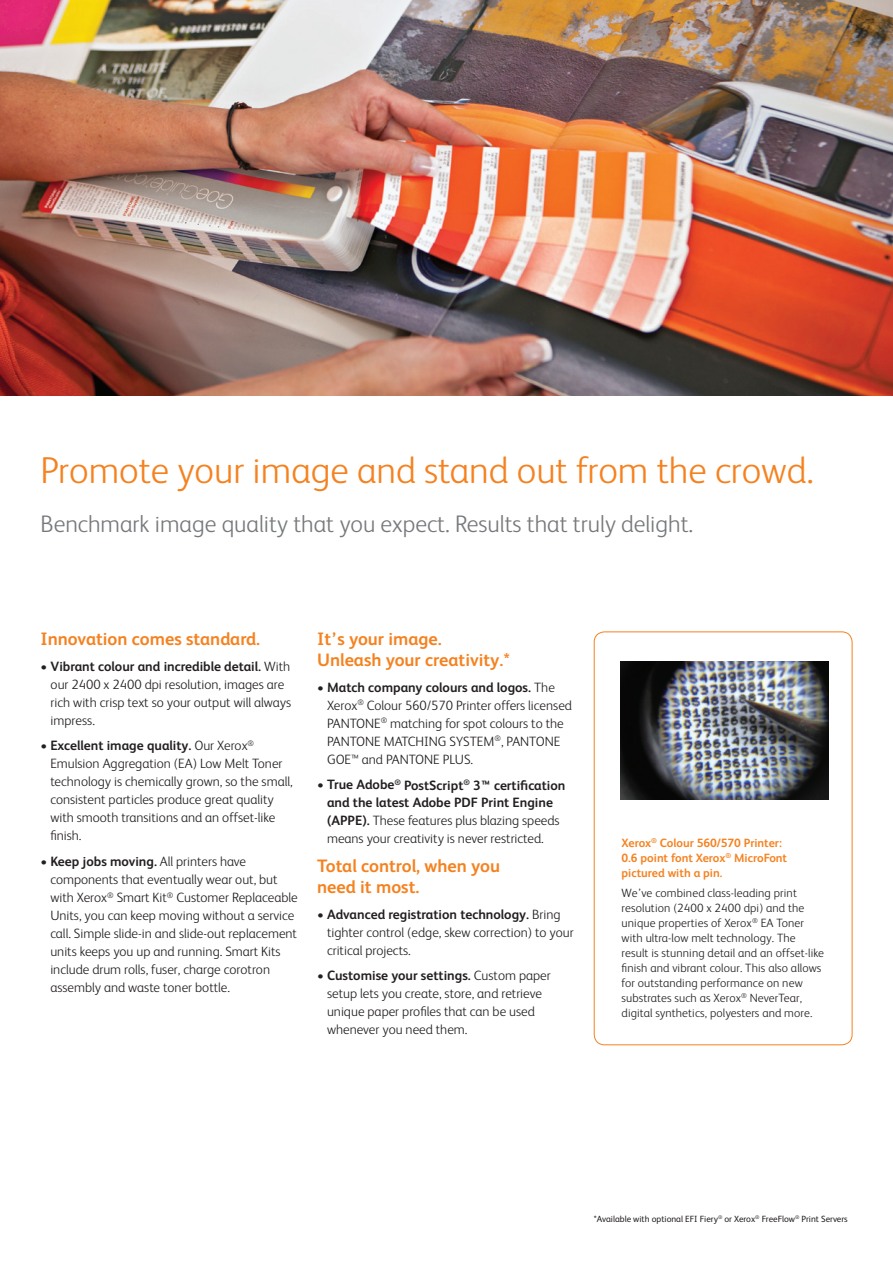
<style>
.page{position:relative;width:893px;height:1263px;background:#fff}
.page>*{position:absolute;margin:0;border:0;box-sizing:border-box;transform-origin:0 0}
.t1{font:300 37.5px "Xerox Sans";color:#f58220}
.t2{font:300 24px "Xerox Sans";color:#76787b}
.t3{font:700 18px/21px "Xerox Sans";color:#f58220}
.t4{font:300 13.5px/18px "Xerox Sans";color:#231f20}
.t5{font:700 13.5px/18px "Xerox Sans";color:#231f20}
.t6{font:300 12px/15px "Xerox Sans";letter-spacing:.01em;color:#231f20}
.t7{font:700 12px/15px "Xerox Sans";color:#f58220}
.t8{font:9px "Xerox Sans";color:#231f20}
.s1{font-weight:700}
.s2{font-weight:300}
</style>
<div class="page">
<img style="left:0;top:0;width:893px;height:395px">
<div style="left:594px;top:631px;width:258px;height:414px;border:1px solid #f58220;border-radius:10px"></div>
<img style="left:620px;top:661px;width:209px;height:138px">
<h1 class="t1" style="left:40px;top:446px;width:775px">Promote your image and stand out from the crowd.</h1>
<h2 class="t2" style="left:40px;top:508px;width:654px">Benchmark image quality that you expect. Results that truly delight.</h2>
<h3 class="t3" style="left:40px;top:628px;width:221px">Innovation comes standard.</h3>
<p class="t4" style="left:51px;top:657px;width:242px;text-indent:-10px">• <span class="s1">Vibrant colour and incredible detail.</span> With our 2400 x 2400 dpi resolution, images are rich with crisp text so your output will always impress.</p>
<p class="t4" style="left:50px;top:736px;width:244px;text-indent:-10px">• <span class="s1">Excellent image quality.</span> Our Xerox<sup>® </sup>Emulsion Aggregation (EA) Low Melt Toner technology is chemically grown, so the small, consistent particles produce great quality with smooth transitions and an offset-like finish.</p>
<p class="t4" style="left:50px;top:852px;width:249px;text-indent:-10px">• <span class="s1">Keep jobs moving.</span> All printers have components that eventually wear out, but with Xerox<sup>®</sup> Smart Kit<sup>®</sup> Customer Replaceable Units, you can keep moving without a service call. Simple slide-in and slide-out replacement units keeps you up and running. Smart Kits include drum rolls, fuser, charge corotron assembly and waste toner bottle.</p>
<h3 class="t3" style="left:317px;top:628px;width:194px">It’s your image.<br>Unleash your creativity.*</h3>
<p class="t4" style="left:327px;top:678px;width:246px;text-indent:-10px">• <span class="s1">Match company colours and logos.</span> The Xerox<sup>®</sup> Colour 560/570 Printer offers licensed PANTONE<sup>®</sup> matching for spot colours to the PANTONE MATCHING SYSTEM<sup>®</sup>, PANTONE GOE™ and PANTONE PLUS.</p>
<p class="t5" style="left:327px;top:775px;width:240px;text-indent:-10px"><span class="s2">•</span> True Adobe<sup>®</sup> PostScript<sup>®</sup> 3™ certification and the latest Adobe PDF Print Engine (APPE). <span class="s2">These features plus blazing speeds means your creativity is never restricted.</span></p>
<h3 class="t3" style="left:317px;top:855px;width:184px">Total control, when you need it most.</h3>
<p class="t4" style="left:327px;top:904px;width:248px;text-indent:-10px">• <span class="s1">Advanced registration technology.</span> Bring tighter control (edge, skew correction) to your critical projects.</p>
<p class="t4" style="left:327px;top:966px;width:225px;text-indent:-10px">• <span class="s1">Customise your settings.</span> Custom paper setup lets you create, store, and retrieve unique paper profiles that can be used whenever you need them.</p>
<p class="t7" style="left:622px;top:835px;width:167px">Xerox<sup>®</sup> Colour 560/570 Printer:<br>0.6 point font Xerox<sup>®</sup> MicroFont pictured with a pin.</p>
<p class="t6" style="left:622px;top:885px;width:204px">We’ve combined class-leading print resolution (2400 x 2400 dpi) and the unique properties of Xerox<sup>®</sup> EA Toner with ultra-low melt technology. The result is stunning detail and an offset-like finish and vibrant colour. This also allows for outstanding performance on new substrates such as Xerox<sup>®</sup> NeverTear, digital synthetics, polyesters and more.</p>
<p class="t8" style="left:594px;top:1213px;width:255px">*Available with optional EFI Fiery<sup>®</sup> or Xerox<sup>®</sup> FreeFlow<sup>®</sup> Print Servers</p>
</div>
